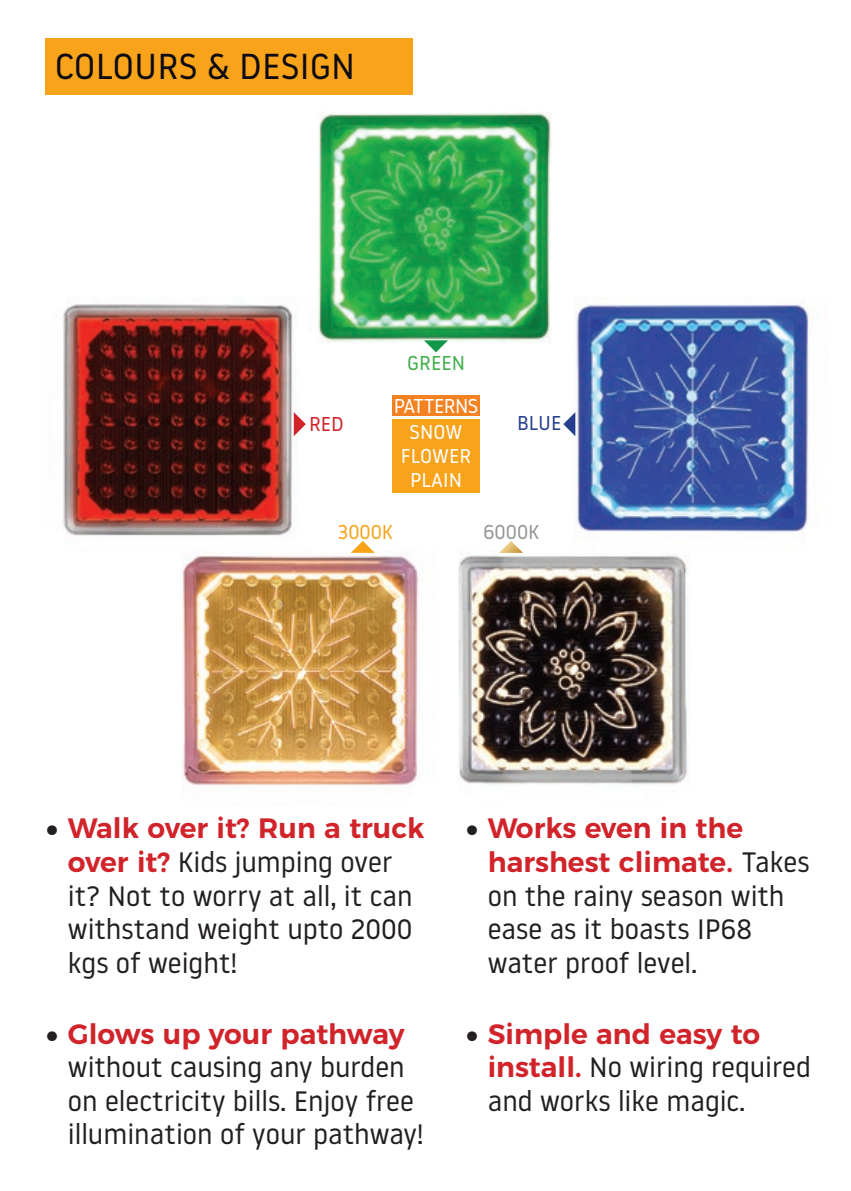
<style>
.page{position:relative;width:851px;height:1191px;background:#fff}
.page>*{position:absolute;margin:0;border:0;box-sizing:border-box;transform-origin:0 0}
.t1{font:36px "Noway";color:#0d0b12}
.t2{font:28px/33.6px "Noway";color:#231f20}
.t3{font:600 28px/33.6px "Montserrat";color:#d1232a}
.t4{font:20px/24.6px "Noway";color:#fff;text-align:center}
.t5{font:20px "Noway";color:#40ae49}
.t6{font:20px "Noway";color:#f9a31b}
.t7{font:20px "Noway";color:#939598}
.t8{font:20px "Noway";color:#253f8e}
.t9{font:20px "Noway";color:#d1232a}
.s1{font-family:"Frutiger LT Pro";font-weight:300;color:#231f20}
.s2{font-family:"Montserrat";font-weight:600;color:#d1232a}
.s3{font-family:"Noway";font-weight:400;color:#231f20}
</style>
<div class="page">
<img style="left:45px;top:38px;width:765px;height:752px">
<div style="left:45px;top:38px;width:367px;height:56px;background:#f9a31b"></div>
<div style="left:392px;top:395px;width:87px;height:20px;background:#f58220"></div>
<svg style="left:424px;top:340px;width:24px;height:12px"></svg>
<svg style="left:294px;top:412px;width:12px;height:24px"></svg>
<svg style="left:350px;top:541px;width:25px;height:12px"></svg>
<svg style="left:499px;top:541px;width:24px;height:12px"></svg>
<svg style="left:563px;top:412px;width:12px;height:24px"></svg>
<div style="left:392px;top:419px;width:87px;height:74px;background:#f9a31b"></div>
<p class="t1" style="left:55px;top:42px;width:302px">COLOURS &amp; DESIGN</p>
<p class="t9" style="left:309px;top:410px;width:36px">RED</p>
<p class="t5" style="left:407px;top:350px;width:59px">GREEN</p>
<p class="t4" style="left:393px;top:393px;width:86px">PATTERNS<br>SNOW<br>FLOWER<br>PLAIN</p>
<p class="t8" style="left:517px;top:410px;width:46px">BLUE</p>
<p class="t6" style="left:338px;top:518px;width:57px">3000K</p>
<p class="t7" style="left:483px;top:518px;width:58px">6000K</p>
<p class="t3" style="left:45px;top:809px;width:381px"><span class="s1">•</span> Walk over it? Run a truck</p>
<p class="t2" style="left:68px;top:844px;width:346px"><span class="s2">over it?</span> Kids jumping over it? Not to worry at all, it can withstand weight upto 2000 kgs of weight!</p>
<p class="t3" style="left:45px;top:1014px;width:361px"><span class="s1">•</span> Glows up your pathway</p>
<p class="t2" style="left:68px;top:1049px;width:357px">without causing any burden on electricity bills. Enjoy free illumination of your pathway!</p>
<p class="t3" style="left:487px;top:809px;width:323px;text-indent:-23px"><span class="s1">•</span> Works even in the harshest climate. <span class="s3">Takes</span></p>
<p class="t2" style="left:487px;top:878px;width:298px">on the rainy season with ease as it boasts IP68 water proof level.</p>
<p class="t3" style="left:465px;top:1014px;width:297px"><span class="s1">•</span> Simple and easy to</p>
<p class="t2" style="left:487px;top:1049px;width:324px"><span class="s2">install.</span> No wiring required and works like magic.</p>
</div>
